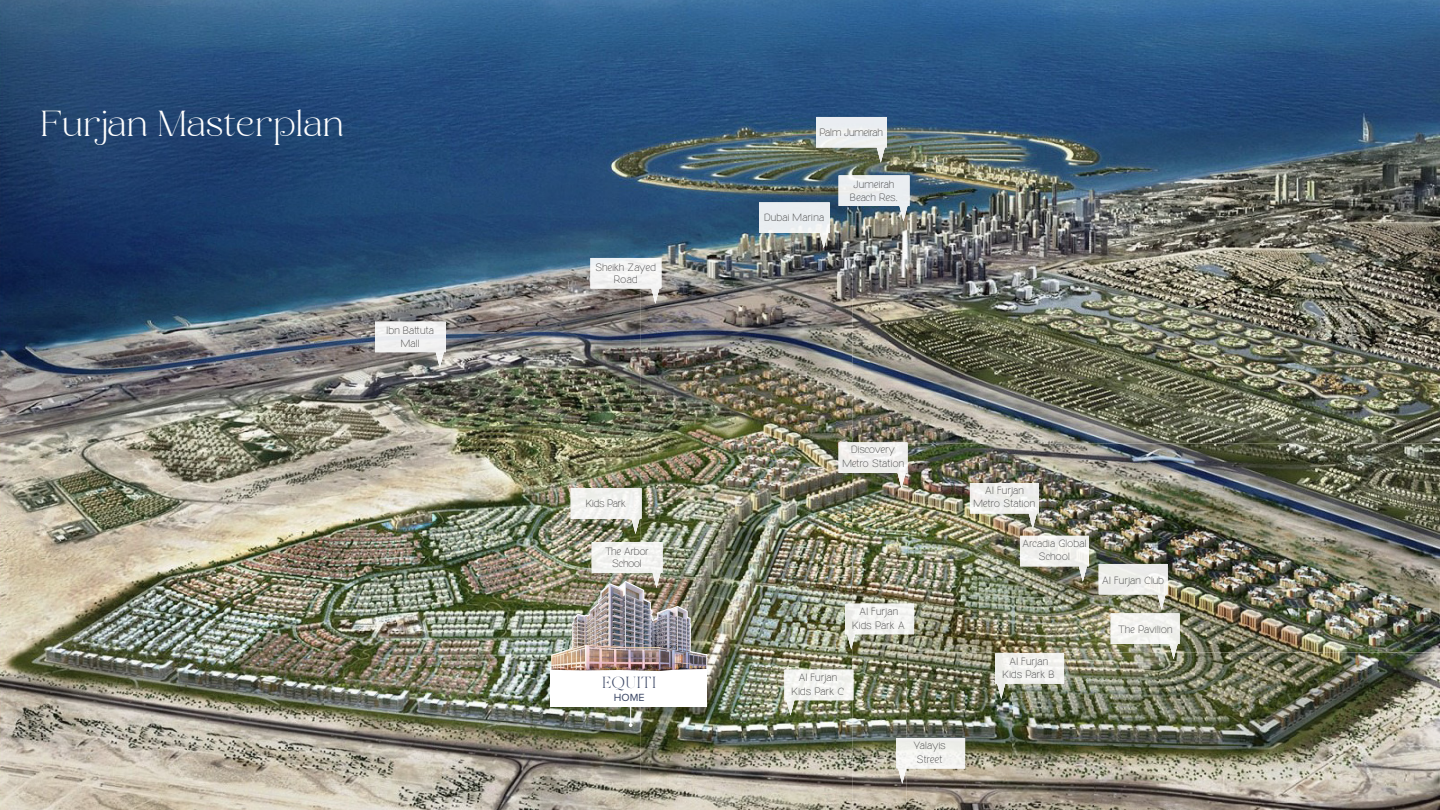
<style>
.page{position:relative;width:1440px;height:810px;background:#fff}
.page>*{position:absolute;margin:0;border:0;box-sizing:border-box;transform-origin:0 0}
.t1{font:36px "Cherla DEMO";color:#fff}
.t2{font:300 16.12px "MADE Canvas";letter-spacing:-.01em;color:#364261}
.t3{font:10.73px "Proxima Nova";color:#364261}
.t4{font:10.5px/13.5px "Molga";color:#4d4d4d;text-align:center}
.t5{font:10.5px/12.6px "Molga";letter-spacing:-.03em;color:#4d4d4d;text-align:center}
.t6{font:10.5px/13.5px "Molga";letter-spacing:-.025em;color:#4d4d4d;text-align:center}
</style>
<div class="page">
<img style="left:0;top:0;width:612px;height:810px">
<img style="left:612px;top:0;width:828px;height:260px">
<img style="left:641px;top:260px;width:211px;height:550px">
<img style="left:852px;top:260px;width:588px;height:184px">
<img style="left:612px;top:304px;width:29px;height:238px">
<img style="left:908px;top:444px;width:532px;height:209px">
<img style="left:852px;top:488px;width:56px;height:322px">
<img style="left:906px;top:653px;width:106px;height:157px">
<img style="left:1041px;top:653px;width:399px;height:157px">
<img style="left:1012px;top:699px;width:29px;height:111px">
<img style="left:845px;top:604px;width:69px;height:46px">
<img style="left:995px;top:653px;width:69px;height:46px">
<img style="left:896px;top:738px;width:69px;height:46px">
<img style="left:784px;top:670px;width:69px;height:46px">
<img style="left:970px;top:483px;width:69px;height:46px">
<img style="left:839px;top:442px;width:69px;height:46px">
<img style="left:1020px;top:536px;width:69px;height:46px">
<img style="left:1111px;top:613px;width:69px;height:46px">
<img style="left:1099px;top:564px;width:69px;height:46px">
<img style="left:592px;top:542px;width:71px;height:38px">
<img style="left:571px;top:488px;width:71px;height:46px">
<img style="left:816px;top:117px;width:71px;height:46px">
<img style="left:759px;top:202px;width:71px;height:46px">
<img style="left:591px;top:258px;width:70px;height:46px">
<img style="left:375px;top:322px;width:71px;height:45px">
<img style="left:839px;top:175px;width:70px;height:46px">
<img style="left:550px;top:580px;width:162px;height:230px">
<img style="left:551px;top:582px;width:156px;height:89px">
<h1 class="t1" style="left:40px;top:108px;width:305px">Furjan Masterplan</h1>
<p class="t4" style="left:387px;top:325px;width:49px;line-height:12.6px">Ibn Battuta<br>Mall</p>
<p class="t5" style="left:595px;top:261px;width:62px">Sheikh Zayed<br>Road</p>
<p class="t4" style="left:586px;top:497px;width:42px">Kids Park</p>
<p class="t5" style="left:605px;top:545px;width:46px">The Arbor<br>School</p>
<h2 class="t2" style="left:602px;top:674px;width:56px">EQUITI</h2>
<p class="t3" style="left:614px;top:689px;width:32px">HOME</p>
<p class="t4" style="left:819px;top:126px;width:65px">Palm Jumeirah</p>
<p class="t4" style="left:764px;top:211px;width:61px">Dubai Marina</p>
<p class="t4" style="left:850px;top:179px;width:49px;line-height:12.6px">Jumeirah<br>Beach Res.</p>
<p class="t6" style="left:842px;top:443px;width:63px">Discovery<br>Metro Station</p>
<p class="t4" style="left:852px;top:605px;width:55px">Al Furjan<br>Kids Park A</p>
<p class="t4" style="left:792px;top:671px;width:54px">Al Furjan<br>Kids Park C</p>
<p class="t4" style="left:913px;top:739px;width:34px">Yalayis<br>Street</p>
<p class="t4" style="left:974px;top:484px;width:63px">Al Furjan<br>Metro Station</p>
<p class="t4" style="left:1022px;top:538px;width:66px;line-height:12.6px">Arcadia Global<br>School</p>
<p class="t4" style="left:1003px;top:655px;width:54px">Al Furjan<br>Kids Park B</p>
<p class="t4" style="left:1102px;top:574px;width:64px">Al Furjan Club</p>
<p class="t4" style="left:1118px;top:623px;width:56px">The Pavilion</p>
</div>
